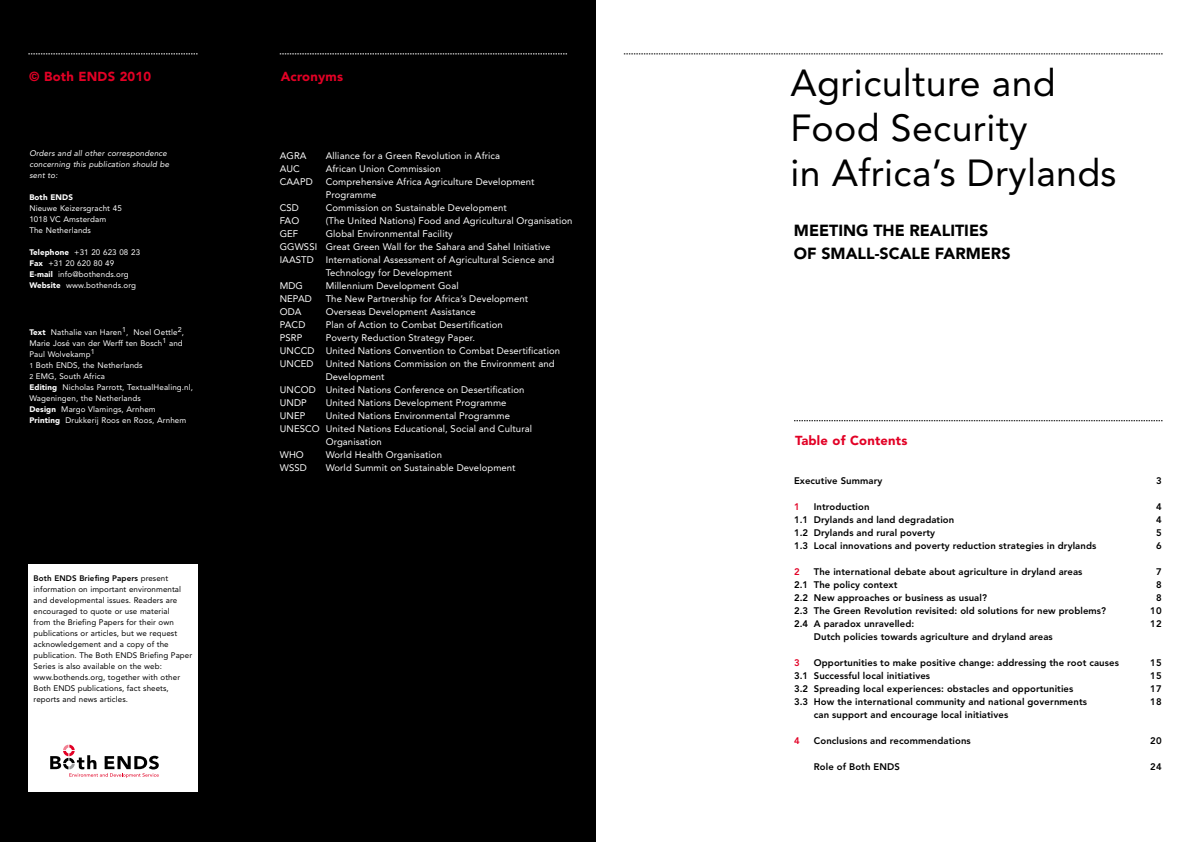
<style>
.page{position:relative;width:1191px;height:842px;background:#fff}
.page>*{position:absolute;margin:0;border:0;box-sizing:border-box;transform-origin:0 0}
.t1{font:37.4px/44.9px "Avenir";letter-spacing:.01em;color:#000}
.t2{font:900 16px "Avenir";color:#000}
.t3{font:900 13px "Avenir";letter-spacing:.015em;color:#e20025}
.t4{font:9.5px/13px "Avenir";letter-spacing:.01em;color:#fff}
.t5{font:800 9.5px/13px "Avenir";letter-spacing:.01em;color:#000;text-align:justify}
.t6{font:800 9.5px "Avenir";color:#e20025}
.t7{font:8px/11px "Avenir";letter-spacing:.015em;color:#fff}
.t8{font:8px/11px "Avenir";letter-spacing:.01em;color:#000}
.t9{font:italic 8px/11px "Avenir";letter-spacing:.015em;color:#fff}
.t10{font:900 8px "Avenir";letter-spacing:.015em;color:#fff}
.s1{font-weight:900}
.s2{font-size:7px}
.s3{font-weight:800}
</style>
<div class="page">
<svg style="left:794px;top:420px;width:368px;height:1px"></svg>
<svg style="left:624px;top:54px;width:538px;height:1px"></svg>
<div style="left:0;top:0;width:595px;height:842px;background:#000"></div>
<div style="left:28px;top:564px;width:169px;height:227px;background:#fff"></div>
<svg style="left:50px;top:745px;width:109px;height:33px"></svg>
<svg style="left:28px;top:54px;width:169px;height:1px"></svg>
<svg style="left:280px;top:54px;width:287px;height:1px"></svg>
<h3 class="t3" style="left:29px;top:69px;width:124px">© Both ENDS 2010</h3>
<h3 class="t3" style="left:281px;top:69px;width:64px">Acronyms</h3>
<p class="t9" style="left:29px;top:148px;width:141px">Orders and all other correspondence concerning this publication should be sent to:</p>
<p class="t10" style="left:29px;top:192px;width:45px">Both ENDS</p>
<p class="t7" style="left:29px;top:203px;width:94px">Nieuwe Keizersgracht 45<br>1018 VC Amsterdam<br>The Netherlands</p>
<p class="t7" style="left:29px;top:247px;width:112px"><span class="s1">Telephone</span> +31 20 623 08 23<br><span class="s1">Fax</span> +31 20 620 80 49<br><span class="s1">E-mail</span> info@bothends.org<br><span class="s1">Website</span> www.bothends.org</p>
<p class="t7" style="left:29px;top:326px;width:165px"><span class="s1">Text</span> Nathalie van Haren<sup>1</sup>, Noel Oettle<sup>2</sup>,<br>Marie José van der Werff ten Bosch<sup>1</sup> and<br>Paul Wolvekamp<sup>1<br></sup><span class="s2">1</span> Both ENDS, the Netherlands<br><span class="s2">2</span> EMG, South Africa<br><span class="s1">Editing</span> Nicholas Parrott, TextualHealing.nl,<br>Wageningen, the Netherlands<br><span class="s1">Design</span> Margo Vlamings, Arnhem<br><span class="s1">Printing</span> Drukkerij Roos en Roos, Arnhem</p>
<p class="t8" style="left:34px;top:573px;width:160px"><span class="s3">Both ENDS Briefing Papers</span> present information on important environmental and developmental issues. Readers are encouraged to quote or use material<br>from the Briefing Papers for their own publications or articles, but we request acknowledgement and a copy of the publication. The Both ENDS Briefing Paper Series is also available on the web: www.bothends.org, together with other Both ENDS publications, fact sheets, reports and news articles.</p>
<p class="t4" style="left:280px;top:149px;width:28px">AGRA</p>
<p class="t4" style="left:326px;top:149px;width:176px">Alliance for a Green Revolution in Africa</p>
<p class="t4" style="left:280px;top:162px;width:22px">AUC</p>
<p class="t4" style="left:326px;top:162px;width:116px">African Union Commission</p>
<p class="t4" style="left:280px;top:175px;width:35px">CAAPD</p>
<p class="t4" style="left:326px;top:175px;width:210px">Comprehensive Africa Agriculture Development<br>Programme</p>
<p class="t4" style="left:280px;top:201px;width:21px">CSD</p>
<p class="t4" style="left:326px;top:201px;width:183px">Commission on Sustainable Development</p>
<p class="t4" style="left:280px;top:214px;width:21px">FAO</p>
<p class="t4" style="left:326px;top:214px;width:248px">(The United Nations) Food and Agricultural Organisation</p>
<p class="t4" style="left:280px;top:227px;width:20px">GEF</p>
<p class="t4" style="left:280px;top:227px;width:272px;text-indent:46px">Global Environmental Facility<br>GGWSSI Great Green Wall for the Sahara and Sahel Initiative<br>IAASTD</p>
<p class="t4" style="left:326px;top:253px;width:230px">International Assessment of Agricultural Science and<br>Technology for Development</p>
<p class="t4" style="left:280px;top:279px;width:25px">MDG</p>
<p class="t4" style="left:326px;top:279px;width:134px">Millennium Development Goal</p>
<p class="t4" style="left:280px;top:292px;width:34px">NEPAD</p>
<p class="t4" style="left:326px;top:292px;width:204px">The New Partnership for Africa’s Development</p>
<p class="t4" style="left:280px;top:305px;width:23px">ODA</p>
<p class="t4" style="left:326px;top:305px;width:152px">Overseas Development Assistance</p>
<p class="t4" style="left:280px;top:318px;width:27px">PACD</p>
<p class="t4" style="left:326px;top:318px;width:178px">Plan of Action to Combat Desertification</p>
<p class="t4" style="left:280px;top:331px;width:24px">PSRP</p>
<p class="t4" style="left:280px;top:331px;width:282px;text-indent:46px">Poverty Reduction Strategy Paper.<br>UNCCD United Nations Convention to Combat Desertification<br>UNCED</p>
<p class="t4" style="left:326px;top:357px;width:230px">United Nations Commission on the Environment and</p>
<p class="t4" style="left:326px;top:370px;width:60px">Development</p>
<p class="t4" style="left:280px;top:383px;width:246px">UNCOD United Nations Conference on Desertification</p>
<p class="t4" style="left:280px;top:396px;width:29px">UNDP</p>
<p class="t4" style="left:326px;top:396px;width:182px">United Nations Development Programme</p>
<p class="t4" style="left:280px;top:409px;width:27px">UNEP</p>
<p class="t4" style="left:326px;top:409px;width:186px">United Nations Environmental Programme</p>
<p class="t4" style="left:280px;top:422px;width:254px">UNESCO United Nations Educational, Social and Cultural</p>
<p class="t4" style="left:326px;top:435px;width:57px">Organisation</p>
<p class="t4" style="left:280px;top:448px;width:26px">WHO</p>
<p class="t4" style="left:326px;top:448px;width:118px">World Health Organisation</p>
<p class="t4" style="left:280px;top:461px;width:29px">WSSD</p>
<p class="t4" style="left:326px;top:461px;width:191px">World Summit on Sustainable Development</p>
<h1 class="t1" style="left:790px;top:61px;width:328px">Agriculture and<br>Food Security<br>in Africa’s Drylands</h1>
<h2 class="t2" style="left:794px;top:221px;width:55px">Meeting</h2>
<h2 class="t2" style="left:873px;top:221px;width:48px">the rea</h2>
<h2 class="t2" style="left:941px;top:221px;width:31px">lities</h2>
<h2 class="t2" style="left:794px;top:244px;width:41px">of sma</h2>
<h2 class="t2" style="left:857px;top:244px;width:89px">ll-scale farmers</h2>
<h3 class="t3" style="left:795px;top:433px;width:114px">Table of Contents</h3>
<p class="t5" style="left:794px;top:474px;width:90px">Executive Summary</p>
<p class="t6" style="left:794px;top:501px;width:7px">1</p>
<p class="t5" style="left:794px;top:500px;width:304px;text-align:left;text-indent:20px">Introduction<br>1.1 Drylands and land degradation<br>1.2 Drylands and rural poverty<br>1.3 Local innovations and poverty reduction strategies in drylands</p>
<p class="t6" style="left:794px;top:566px;width:7px">2</p>
<p class="t5" style="left:814px;top:565px;width:270px">The international debate about agriculture in dryland areas</p>
<p class="t5" style="left:794px;top:578px;width:105px">2.1 The policy context</p>
<p class="t5" style="left:794px;top:591px;width:194px">2.2 New approaches or business as usual?</p>
<p class="t5" style="left:794px;top:604px;width:314px">2.3 The Green Revolution revisited: old solutions for new problems?</p>
<p class="t5" style="left:794px;top:617px;width:122px">2.4 A paradox unravelled:</p>
<p class="t5" style="left:814px;top:630px;width:240px">Dutch policies towards agriculture and dryland areas</p>
<p class="t6" style="left:794px;top:657px;width:7px">3</p>
<p class="t5" style="left:814px;top:656px;width:306px">Opportunities to make positive change: addressing the root causes</p>
<p class="t5" style="left:794px;top:669px;width:138px">3.1 Successful local initiatives</p>
<p class="t5" style="left:794px;top:682px;width:281px">3.2 Spreading local experiences: obstacles and opportunities</p>
<p class="t5" style="left:794px;top:695px;width:294px">3.3 How the international community and national governments</p>
<p class="t5" style="left:814px;top:708px;width:196px">can support and encourage local initiatives</p>
<p class="t6" style="left:794px;top:735px;width:7px">4</p>
<p class="t5" style="left:814px;top:734px;width:158px">Conclusions and recommendations</p>
<p class="t5" style="left:814px;top:760px;width:87px">Role of Both ENDS</p>
<p class="t5" style="left:1156px;top:474px;width:7px">3</p>
<p class="t5" style="left:1156px;top:500px;width:7px">4<br>4<br>5<br>6</p>
<p class="t5" style="left:1150px;top:565px;width:13px;text-align:right">7<br>8<br>8<br>10<br>12</p>
<p class="t5" style="left:1150px;top:656px;width:13px">15<br>15<br>17<br>18</p>
<p class="t5" style="left:1150px;top:734px;width:13px">20</p>
<p class="t5" style="left:1150px;top:760px;width:13px">24</p>
</div>
